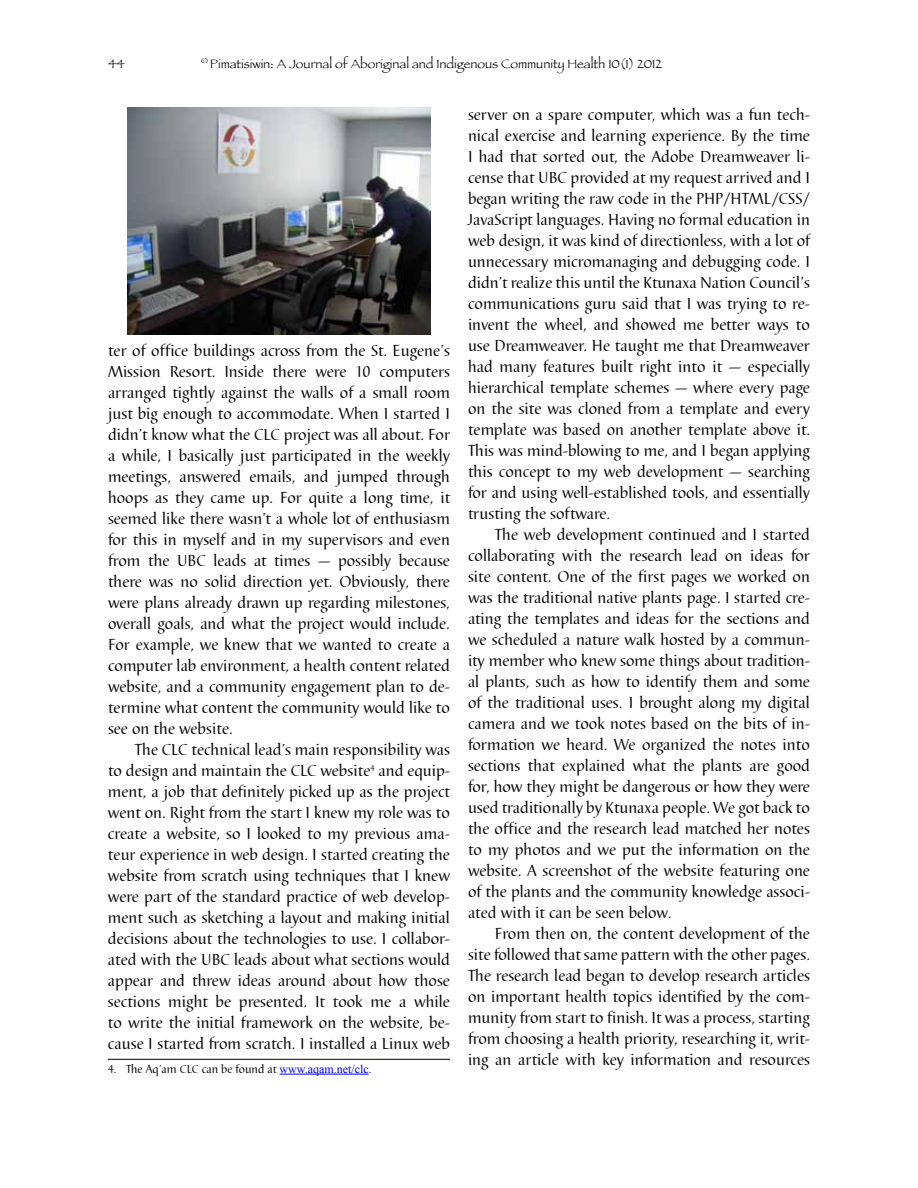
<style>
.page{position:relative;width:918px;height:1188px;background:#fff}
.page>*{position:absolute;margin:0;border:0;box-sizing:border-box;transform-origin:0 0}
.t1{font:16.5px/21px "Barbedor T";color:#000;text-align:justify}
.t2{font:12.75px "Papyrus";color:#000}
.t3{font:12px "Barbedor T";color:#000}
.s1{font-family:"Times New Roman";color:#00f}
</style>
<div class="page">
<hr style="left:108px;top:1059px;width:342px;height:1px;background:#000">
<hr style="left:280px;top:1074px;width:89px;height:1px;background:#00f">
<img style="left:128px;top:108px;width:302px;height:227px">
<p class="t2" style="left:108px;top:56px;width:18px">44</p>
<p class="t2" style="left:201px;top:56px;width:462px"><sup>©</sup> Pimatisiwin: A Journal of Aboriginal and Indigenous Community Health 10(1) 2012</p>
<p class="t1" style="left:108px;top:340px;width:344px">ter of office buildings across from the St. Eugene’s Mission Resort. Inside there were 10 computers arranged tightly against the walls of a small room just big enough to accommodate. When I started I didn’t know what the CLC project was all about. For a while, I basically just participated in the weekly meetings, answered emails, and jumped through hoops as they came up. For quite a long time, it seemed like there wasn’t a whole lot of enthusiasm for this in myself and in my supervisors and even from the UBC leads at times — possibly because there was no solid direction yet. Obviously, there were plans already drawn up regarding milestones, overall goals, and what the project would include.<br>For example, we knew that we wanted to create a computer lab environment, a health content related website, and a community engagement plan to de&shy;termine what content the community would like to see on the website.</p>
<p class="t1" style="left:108px;top:739px;width:344px;text-indent:27px">The CLC technical lead’s main responsibility was to design and maintain the CLC website<sup>4</sup> and equip&shy;ment, a job that definitely picked up as the project went on. Right from the start I knew my role was to create a website, so I looked to my previous ama&shy;teur experience in web design. I started creating the website from scratch using techniques that I knew were part of the standard practice of web develop&shy;ment such as sketching a layout and making initial decisions about the technologies to use. I collabor&shy;ated with the UBC leads about what sections would appear and threw ideas around about how those sections might be presented. It took me a while to write the initial framework on the website, be&shy;cause I started from scratch. I installed a Linux web</p>
<p class="t3" style="left:108px;top:1062px;width:265px">4. The Aq’am CLC can be found at <span class="s1">www.aqam.net/clc</span>.</p>
<p class="t1" style="left:468px;top:104px;width:344px">server on a spare computer, which was a fun tech&shy;nical exercise and learning experience. By the time I had that sorted out, the Adobe Dreamweaver li&shy;cense that UBC provided at my request arrived and I began writing the raw code in the PHP/HTML/CSS/ JavaScript languages. Having no formal education in web design, it was kind of directionless, with a lot of unnecessary micromanaging and debugging code. I didn’t realize this until the Ktunaxa Nation Council’s communications guru said that I was trying to re&shy;invent the wheel, and showed me better ways to use Dreamweaver. He taught me that Dreamweaver had many features built right into it — especially hierarchical template schemes — where every page on the site was cloned from a template and every template was based on another template above it.<br>This was mind-blowing to me, and I began applying this concept to my web development — searching for and using well-established tools, and essentially trusting the software.</p>
<p class="t1" style="left:468px;top:525px;width:344px;text-indent:27px">The web development continued and I started collaborating with the research lead on ideas for site content. One of the first pages we worked on was the traditional native plants page. I started cre&shy;ating the templates and ideas for the sections and we scheduled a nature walk hosted by a commun&shy;ity member who knew some things about tradition&shy;al plants, such as how to identify them and some of the traditional uses. I brought along my digital camera and we took notes based on the bits of in&shy;formation we heard. We organized the notes into sections that explained what the plants are good for, how they might be dangerous or how they were used traditionally by Ktunaxa people. We got back to the office and the research lead matched her notes to my photos and we put the information on the website. A screenshot of the website featuring one of the plants and the community knowledge associ&shy;ated with it can be seen below.</p>
<p class="t1" style="left:468px;top:924px;width:344px;text-indent:27px">From then on, the content development of the site followed that same pattern with the other pages.<br>The research lead began to develop research articles on important health topics identified by the com&shy;munity from start to finish. It was a process, starting from choosing a health priority, researching it, writ&shy;ing an article with key information and resources</p>
</div>
